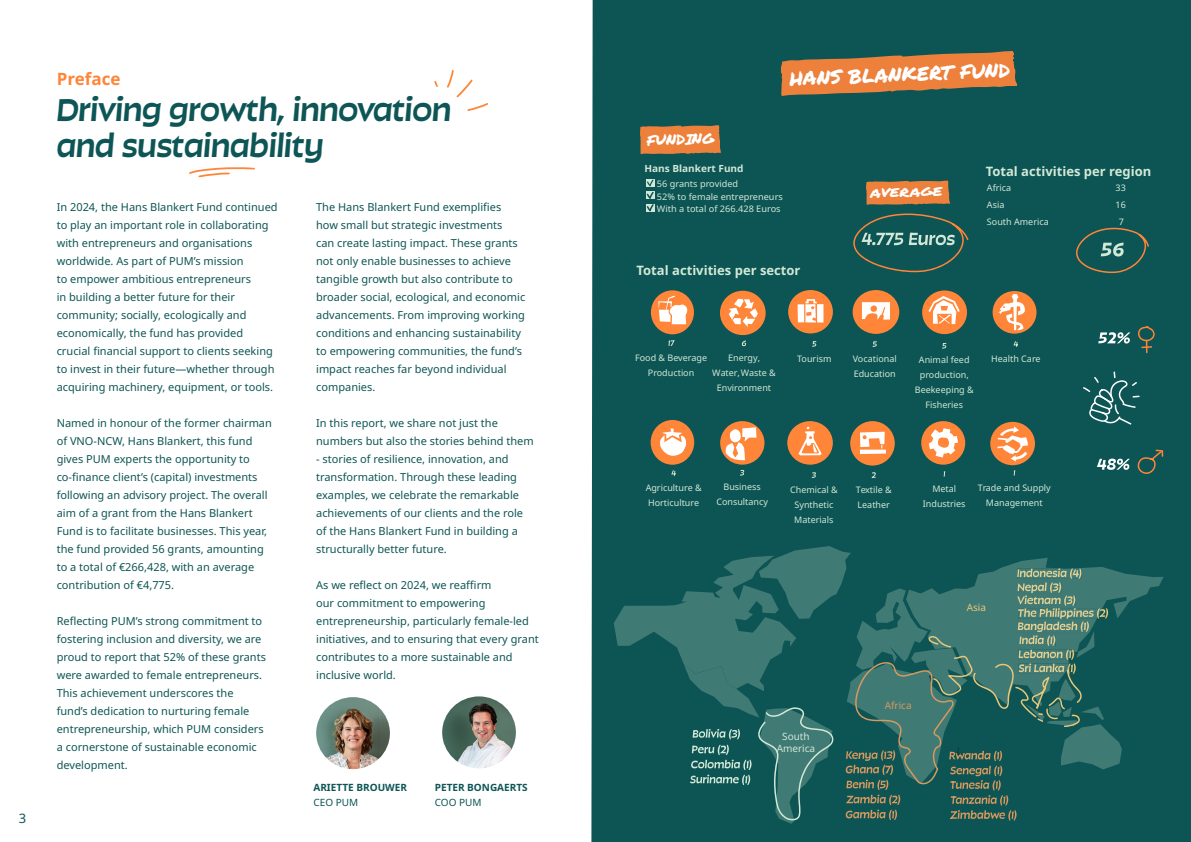
<style>
.page{position:relative;width:1191px;height:842px;background:#fff}
.page>*{position:absolute;margin:0;border:0;box-sizing:border-box;transform-origin:0 0}
.Algemene_koppen_van_verhalen{font:32px/36px "Retail Var Text Hairline";color:#0e5555}
.t1{font:19.6px "Permanent Marker";color:#fff}
.Extra_kop_oranje{font:700 17px "Noto Sans";color:#ff8538}
.t2{font:14.8px "Permanent Marker";color:#fff}
.t3{font:700 13px "Noto Sans";color:#d1e8d6}
.t4{font:13px "Noto Sans";color:#0e5555}
.t5{font:12.4px "Permanent Marker";color:#fff;scale:1.27 1}
.Bodycopy{font:11px/18px "Noto Sans";color:#0e5555}
.Namen_bij_quotes{font:700 10px "Noto Sans";color:#0e5555}
.Namen_bij_quotes-2{font:10px "Noto Sans";color:#0e5555}
.t6{font:10px/12px "Noto Sans";color:#d1e8d6;text-align:center}
.t7{font:10px "Noto Sans";color:#d6995e}
.t8{font:10px "Noto Sans";color:#e8c778}
.t9{font:700 9.8px "Noto Sans";color:#d1e8d6}
.t10{font:9px/15px "Noto Sans";color:#d1e8d6;text-align:center}
</style>
<div class="page">
<svg style="left:447px;top:70px;width:41px;height:41px"></svg>
<svg style="left:434px;top:81px;width:4px;height:6px"></svg>
<svg style="left:189px;top:167px;width:66px;height:11px"></svg>
<img style="left:316px;top:697px;width:74px;height:72px">
<img style="left:442px;top:696px;width:74px;height:72px">
<div style="left:591px;top:0;width:600px;height:842px;background:#0d5454"></div>
<div style="left:990px;top:422px;width:45px;height:43px;background:#ff8538;border-radius:50%"></div>
<svg style="left:997px;top:426px;width:31px;height:36px"></svg>
<div style="left:921px;top:421px;width:44px;height:44px;background:#ff8538;border-radius:50%"></div>
<svg style="left:928px;top:428px;width:30px;height:29px"></svg>
<svg style="left:720px;top:421px;width:44px;height:55px"></svg>
<svg style="left:942px;top:343px;width:4px;height:6px"></svg>
<div style="left:922px;top:290px;width:45px;height:44px;background:#ff8538;border-radius:50%"></div>
<svg style="left:928px;top:296px;width:31px;height:28px"></svg>
<svg style="left:812px;top:341px;width:4px;height:6px"></svg>
<div style="left:788px;top:290px;width:45px;height:43px;background:#ff8538;border-radius:50%"></div>
<div style="left:817px;top:304px;width:6px;height:19px;background:#fff"></div>
<svg style="left:797px;top:299px;width:19px;height:23px"></svg>
<svg style="left:1083px;top:372px;width:56px;height:53px;background:#2d6b6b"></svg>
<svg style="left:780px;top:51px;width:237px;height:45px;background:#b67541"></svg>
<svg style="left:640px;top:125px;width:81px;height:29px;background:#db7c3c"></svg>
<svg style="left:646px;top:179px;width:8px;height:8px"></svg>
<svg style="left:647px;top:180px;width:6px;height:6px"></svg>
<div style="left:646px;top:191px;width:8px;height:8px;background:#d1e8d6"></div>
<div style="left:646px;top:204px;width:8px;height:8px;background:#d1e8d6"></div>
<svg style="left:647px;top:192px;width:7px;height:19px"></svg>
<div style="left:651px;top:290px;width:43px;height:44px;background:#ff8538;border-radius:50%"></div>
<svg style="left:658px;top:296px;width:29px;height:28px"></svg>
<div style="left:650px;top:420px;width:44px;height:45px;background:#ff8538;border-radius:50%"></div>
<svg style="left:660px;top:428px;width:26px;height:28px"></svg>
<div style="left:852px;top:290px;width:47px;height:44px;background:#ff8538;border-radius:50%"></div>
<svg style="left:862px;top:302px;width:28px;height:18px"></svg>
<div style="left:992px;top:291px;width:44px;height:43px;background:#ff8538;border-radius:50%"></div>
<svg style="left:998px;top:294px;width:27px;height:37px"></svg>
<div style="left:850px;top:421px;width:44px;height:45px;background:#ff8538;border-radius:50%"></div>
<svg style="left:860px;top:432px;width:26px;height:22px"></svg>
<div style="left:787px;top:421px;width:46px;height:44px;background:#ff8538;border-radius:50%"></div>
<svg style="left:798px;top:427px;width:23px;height:28px"></svg>
<svg style="left:668px;top:340px;width:6px;height:6px"></svg>
<svg style="left:671px;top:470px;width:5px;height:6px"></svg>
<svg style="left:872px;top:341px;width:4px;height:6px"></svg>
<svg style="left:1013px;top:341px;width:5px;height:6px"></svg>
<svg style="left:871px;top:472px;width:4px;height:6px"></svg>
<svg style="left:811px;top:472px;width:5px;height:6px"></svg>
<svg style="left:866px;top:181px;width:84px;height:24px;background:#dd7c3c"></svg>
<svg style="left:853px;top:214px;width:115px;height:58px;background:#2a615b"></svg>
<svg style="left:1076px;top:228px;width:73px;height:45px;background:#2b5f58"></svg>
<svg style="left:1137px;top:326px;width:17px;height:27px"></svg>
<svg style="left:1137px;top:450px;width:26px;height:24px"></svg>
<svg style="left:1098px;top:332px;width:32px;height:11px"></svg>
<svg style="left:1096px;top:459px;width:33px;height:11px"></svg>
<div style="left:720px;top:291px;width:45px;height:44px;background:#ff8538;border-radius:50%"></div>
<svg style="left:728px;top:299px;width:30px;height:28px"></svg>
<svg style="left:742px;top:340px;width:4px;height:6px"></svg>
<svg style="left:614px;top:546px;width:549px;height:278px;background:#256460"></svg>
<p class="t4" style="left:19px;top:811px;width:9px">3</p>
<p class="Extra_kop_oranje" style="left:57px;top:69px;width:65px">Preface</p>
<p class="Algemene_koppen_van_verhalen" style="left:57px;top:89px;width:396px">Driving growth, innovation and sustainability</p>
<p class="Bodycopy" style="left:57px;top:198px;width:222px">In 2024, the Hans Blankert Fund continued to play an important role in collaborating with entrepreneurs and organisations worldwide. As part of PUM’s mission<br>to empower ambitious entrepreneurs<br>in building a better future for their community; socially, ecologically and economically, the fund has provided crucial financial support to clients seeking to invest in their future—whether through acquiring machinery, equipment, or tools.</p>
<p class="Bodycopy" style="left:57px;top:414px;width:217px">Named in honour of the former chairman of VNO-NCW, Hans Blankert, this fund gives PUM experts the opportunity to co-finance client’s (capital) investments following an advisory project. The overall aim of a grant from the Hans Blankert Fund is to facilitate businesses. This year, the fund provided 56 grants, amounting to a total of €266,428, with an average contribution of €4,775.</p>
<p class="Bodycopy" style="left:57px;top:612px;width:211px">Reflecting PUM’s strong commitment to fostering inclusion and diversity, we are proud to report that 52% of these grants were awarded to female entrepreneurs.<br>This achievement underscores the fund’s dedication to nurturing female entrepreneurship, which PUM considers a cornerstone of sustainable economic development.</p>
<p class="Bodycopy" style="left:316px;top:198px;width:211px">The Hans Blankert Fund exemplifies how small but strategic investments<br>can create lasting impact. These grants not only enable businesses to achieve tangible growth but also contribute to broader social, ecological, and economic advancements. From improving working conditions and enhancing sustainability to empowering communities, the fund’s impact reaches far beyond individual companies.</p>
<p class="Bodycopy" style="left:316px;top:414px;width:219px">In this report, we share not just the numbers but also the stories behind them</p>
<p class="Bodycopy" style="left:316px;top:450px;width:208px">- stories of resilience, innovation, and transformation. Through these leading examples, we celebrate the remarkable achievements of our clients and the role of the Hans Blankert Fund in building a structurally better future.</p>
<p class="Bodycopy" style="left:316px;top:576px;width:224px">As we reflect on 2024, we reaffirm<br>our commitment to empowering entrepreneurship, particularly female-led initiatives, and to ensuring that every grant contributes to a more sustainable and inclusive world.</p>
<p class="Namen_bij_quotes" style="left:313px;top:781px;width:95px">ARIETTE BROUWER</p>
<p class="Namen_bij_quotes-2" style="left:313px;top:796px;width:46px">CEO PUM</p>
<p class="Namen_bij_quotes" style="left:435px;top:781px;width:94px">PETER BONGAERTS</p>
<p class="Namen_bij_quotes-2" style="left:435px;top:796px;width:48px">COO PUM</p>
<h2 class="t1" style="left:789px;top:64px;width:222px;rotate:-2deg">HANS BLANKERT FUND</h2>
<h3 class="t2" style="left:646px;top:129px;width:69px;rotate:-2deg">FUNDING</h3>
<p class="t9" style="left:644px;top:163px;width:101px">Hans Blankert Fund</p>
<p class="t10" style="left:657px;top:177px;width:127px;line-height:12.9px;text-align:left">56 grants provided<br>52% to female entrepreneurs<br>With a total of 266.428 Euros</p>
<p class="t10" style="left:987px;top:180px;width:26px">Africa</p>
<p class="t10" style="left:1115px;top:180px;width:12px">33</p>
<p class="t3" style="left:985px;top:163px;width:167px">Total activities per region</p>
<p class="t5" style="left:870px;top:184px;width:59px;rotate:-1deg">AVERAGE</p>
<p class="t10" style="left:987px;top:197px;width:19px">Asia</p>
<p class="t10" style="left:1115px;top:197px;width:12px">16</p>
<p class="t10" style="left:987px;top:214px;width:63px">South America</p>
<p class="t10" style="left:1119px;top:214px;width:7px">7</p>
<p class="t3" style="left:636px;top:263px;width:165px">Total activities per sector</p>
<p class="t10" style="left:635px;top:350px;width:73px">Food &amp; Beverage<br>Production</p>
<p class="t10" style="left:712px;top:350px;width:65px">Energy,<br>Water, Waste &amp;<br>Environment</p>
<p class="t10" style="left:797px;top:351px;width:36px">Tourism</p>
<p class="t10" style="left:852px;top:351px;width:45px;text-align:left">Vocational<br>Education</p>
<p class="t10" style="left:991px;top:351px;width:51px">Health Care</p>
<p class="t10" style="left:915px;top:353px;width:60px">Animal feed production,<br>Beekeeping &amp;<br>Fisheries</p>
<p class="t10" style="left:645px;top:480px;width:57px;text-align:left">Agriculture &amp;<br>Horticulture</p>
<p class="t10" style="left:716px;top:480px;width:53px">Business<br>Consultancy</p>
<p class="t10" style="left:790px;top:482px;width:49px">Chemical &amp;<br>Synthetic<br>Materials</p>
<p class="t10" style="left:855px;top:482px;width:37px;text-align:left">Textile &amp;<br>Leather</p>
<p class="t10" style="left:923px;top:481px;width:44px">Metal<br>Industries</p>
<p class="t10" style="left:977px;top:480px;width:75px">Trade and Supply<br>Management</p>
<p class="t8" style="left:966px;top:602px;width:21px">Asia</p>
<p class="t6" style="left:776px;top:730px;width:40px">South<br>America</p>
<p class="t7" style="left:884px;top:700px;width:28px">Africa</p>
</div>
